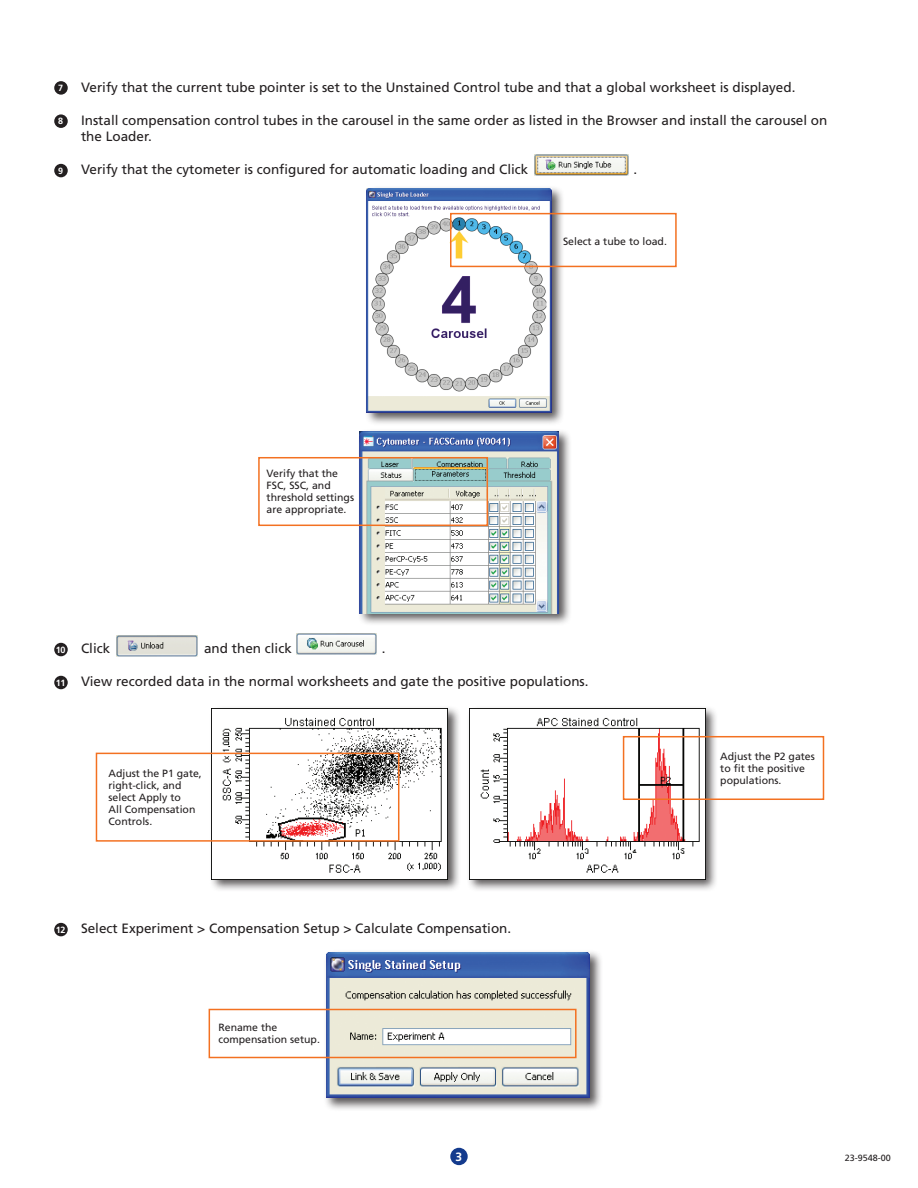
<style>
.page{position:relative;width:918px;height:1188px;background:#fff}
.page>*{position:absolute;margin:0;border:0;box-sizing:border-box;transform-origin:0 0}
.t1{font:13.5px "Frutiger";color:#231f20}
.t2{font:700 12px "Frutiger";color:#fff}
.t3{font:10.5px "Frutiger";color:#231f20}
.t4{font:9px "Frutiger";color:#231f20}
.t5{font:700 9px "Frutiger";color:#fff}
</style>
<div class="page">
<div style="left:364px;top:185px;width:285px;height:283px;background:#231f20;opacity:.75"></div>
<img style="left:367px;top:188px;width:184px;height:224px">
<div style="left:450px;top:213px;width:227px;height:54px;border:2px solid #f37121"></div>
<div style="left:209px;top:705px;width:285px;height:221px;background:#231f20;opacity:.75"></div>
<img style="left:212px;top:708px;width:236px;height:171px">
<div style="left:466px;top:705px;width:285px;height:221px;background:#231f20;opacity:.75"></div>
<img style="left:469px;top:708px;width:236px;height:171px">
<div style="left:96px;top:753px;width:303px;height:89px;border:2px solid #f37121"></div>
<div style="left:623px;top:736px;width:201px;height:64px;border:2px solid #f37121"></div>
<div style="left:324px;top:950px;width:285px;height:190px;background:#231f20;opacity:.75"></div>
<img style="left:326px;top:953px;width:263px;height:145px">
<div style="left:209px;top:1009px;width:368px;height:49px;border:2px solid #f37121"></div>
<img style="left:534px;top:154px;width:94px;height:22px">
<div style="left:357px;top:428px;width:285px;height:204px;background:#231f20;opacity:.75"></div>
<img style="left:360px;top:431px;width:198px;height:182px">
<div style="left:258px;top:457px;width:230px;height:69px;border:2px solid #f37121"></div>
<img style="left:117px;top:635px;width:80px;height:21px">
<img style="left:296px;top:634px;width:81px;height:21px">
<div style="left:54px;top:643px;width:14px;height:13px;background:#231f20;border-radius:50%"></div>
<div style="left:54px;top:676px;width:14px;height:13px;background:#231f20;border-radius:50%"></div>
<div style="left:54px;top:923px;width:14px;height:13px;background:#231f20;border-radius:50%"></div>
<div style="left:450px;top:1148px;width:18px;height:17px;background:#143b8d;border-radius:50%"></div>
<div style="left:54px;top:81px;width:14px;height:14px;background:#231f20;border-radius:50%"></div>
<div style="left:54px;top:164px;width:14px;height:13px;background:#231f20;border-radius:50%"></div>
<div style="left:54px;top:114px;width:14px;height:14px;background:#231f20;border-radius:50%"></div>
<p class="t5" style="left:58px;top:83px;width:7px">7</p>
<p class="t5" style="left:58px;top:116px;width:7px">8</p>
<p class="t5" style="left:58px;top:165px;width:7px">9</p>
<p class="t1" style="left:81px;top:79px;width:716px">Verify that the current tube pointer is set to the Unstained Control tube and that a global worksheet is displayed.</p>
<p class="t1" style="left:81px;top:112px;width:748px">Install compensation control tubes in the carousel in the same order as listed in the Browser and install the carousel on</p>
<p class="t1" style="left:81px;top:128px;width:72px">the Loader.</p>
<p class="t1" style="left:81px;top:161px;width:449px">Verify that the cytometer is configured for automatic loading and Click</p>
<p class="t1" style="left:633px;top:161px;width:5px">.</p>
<p class="t3" style="left:563px;top:235px;width:105px">Select a tube to load.</p>
<p class="t3" style="left:267px;top:468px;width:73px">Verify that the</p>
<p class="t3" style="left:267px;top:480px;width:66px">FSC, SSC, and</p>
<p class="t3" style="left:267px;top:492px;width:89px">threshold settings</p>
<p class="t3" style="left:267px;top:504px;width:81px">are appropriate.</p>
<p class="t5" style="left:56px;top:644px;width:11px">10</p>
<p class="t5" style="left:56px;top:677px;width:11px">11</p>
<p class="t1" style="left:81px;top:640px;width:31px">Click</p>
<p class="t1" style="left:204px;top:640px;width:89px">and then click</p>
<p class="t1" style="left:382px;top:640px;width:5px">.</p>
<p class="t1" style="left:81px;top:673px;width:509px">View recorded data in the normal worksheets and gate the positive populations.</p>
<p class="t3" style="left:109px;top:768px;width:95px">Adjust the P1 gate,</p>
<p class="t3" style="left:109px;top:780px;width:74px">right-click, and</p>
<p class="t3" style="left:109px;top:792px;width:74px">select Apply to</p>
<p class="t3" style="left:109px;top:804px;width:88px">All Compensation</p>
<p class="t3" style="left:109px;top:816px;width:45px">Controls.</p>
<p class="t5" style="left:56px;top:924px;width:11px">12</p>
<p class="t1" style="left:81px;top:920px;width:432px">Select Experiment &gt; Compensation Setup &gt; Calculate Compensation.</p>
<p class="t3" style="left:218px;top:1021px;width:60px">Rename the</p>
<p class="t3" style="left:218px;top:1033px;width:103px">compensation setup.</p>
<p class="t2" style="left:456px;top:1150px;width:8px">3</p>
<p class="t3" style="left:720px;top:751px;width:96px">Adjust the P2 gates</p>
<p class="t3" style="left:720px;top:763px;width:86px">to fit the positive</p>
<p class="t3" style="left:720px;top:775px;width:63px">populations.</p>
<p class="t4" style="left:845px;top:1153px;width:48px">23-9548-00</p>
</div>
